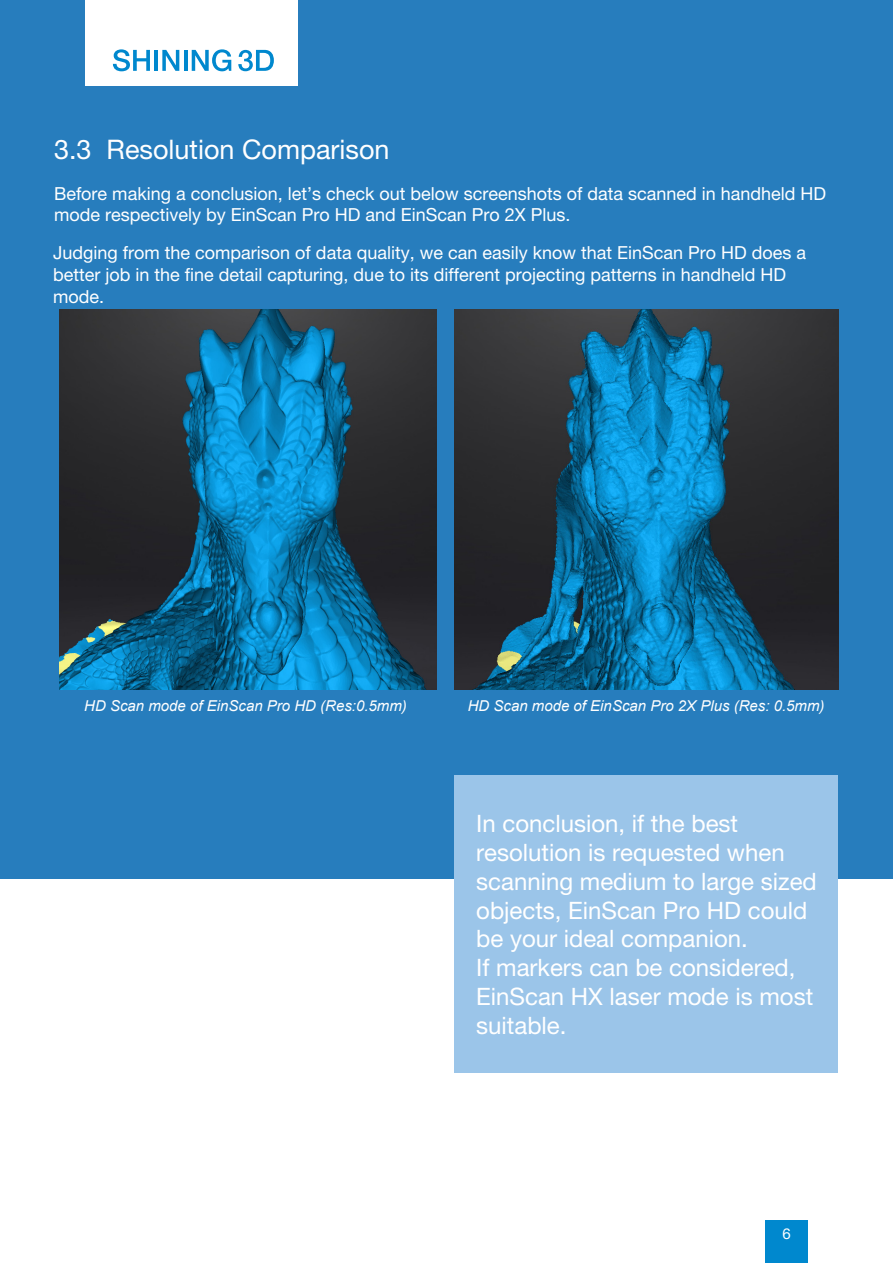
<style>
.page{position:relative;width:893px;height:1263px;background:#fff}
.page>*{position:absolute;margin:0;border:0;box-sizing:border-box;transform-origin:0 0}
.t1{font:27px "Helvetica Neue LT Pro";color:#fff}
.t2{font:24px/28.8px "Helvetica Neue LT Pro";color:#fff}
.t3{font:18px/21.6px "Helvetica Neue LT Pro";color:#fff}
.t4{font:italic 15px "Arial";color:#fff}
.t5{font:15px "Helvetica Neue LT Pro";color:#fff}
</style>
<div class="page">
<div style="left:0;top:0;width:893px;height:878px;background:#277dbd"></div>
<div style="left:765px;top:1220px;width:43px;height:43px;background:#0088ce"></div>
<div style="left:85px;top:0;width:213px;height:85px;background:#fff"></div>
<img style="left:60px;top:310px;width:377px;height:380px">
<img style="left:455px;top:310px;width:383px;height:380px">
<div style="left:455px;top:775px;width:383px;height:298px;background:#9bc5e9"></div>
<svg style="left:113px;top:49px;width:37px;height:22px"></svg>
<hr style="left:154px;top:50px;width:4px;height:21px;background:#0088ce">
<svg style="left:162px;top:50px;width:17px;height:21px"></svg>
<hr style="left:184px;top:50px;width:3px;height:21px;background:#0088ce">
<svg style="left:192px;top:49px;width:39px;height:22px"></svg>
<svg style="left:238px;top:50px;width:36px;height:21px"></svg>
<p class="t1" style="left:54px;top:132px;width:337px">3.3 Resolution Comparison</p>
<p class="t3" style="left:54px;top:182px;width:774px">Before making a conclusion, let’s check out below screenshots of data scanned in handheld HD mode respectively by EinScan Pro HD and EinScan Pro 2X Plus.</p>
<p class="t3" style="left:53px;top:242px;width:754px">Judging from the comparison of data quality, we can easily know that EinScan Pro HD does a</p>
<p class="t3" style="left:53px;top:263px;width:734px">better job in the fine detail capturing, due to its different projecting patterns in handheld HD mode.</p>
<p class="t4" style="left:84px;top:696px;width:324px">HD Scan mode of EinScan Pro HD (Res:0.5mm)</p>
<p class="t4" style="left:468px;top:696px;width:358px">HD Scan mode of EinScan Pro 2X Plus (Res: 0.5mm)</p>
<p class="t2" style="left:476px;top:808px;width:263px">In conclusion, if the best</p>
<p class="t2" style="left:476px;top:837px;width:342px">resolution is requested when scanning medium to large sized objects, EinScan Pro HD could be your ideal companion.<br>If markers can be considered,<br>EinScan HX laser mode is most suitable.</p>
<p class="t5" style="left:782px;top:1224px;width:10px">6</p>
</div>
